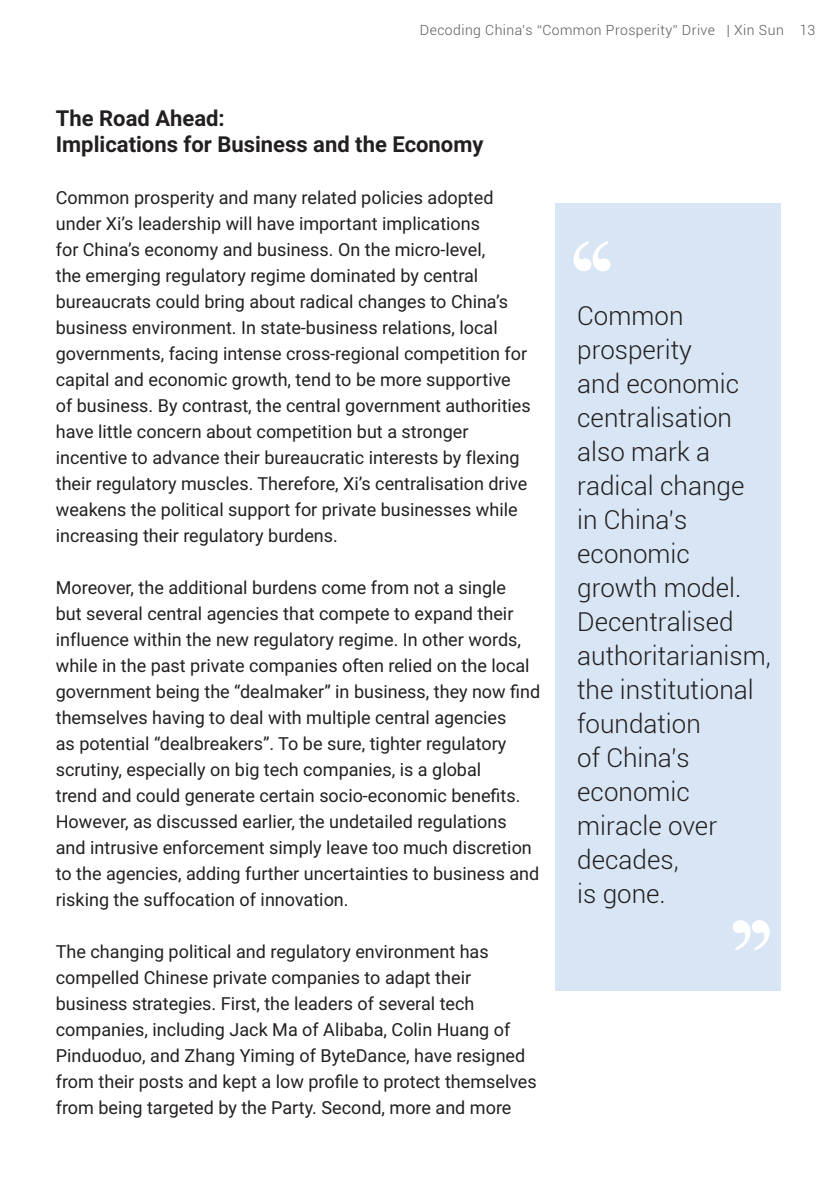
<style>
.page{position:relative;width:840px;height:1191px;background:#fff}
.page>*{position:absolute;margin:0;border:0;box-sizing:border-box;transform-origin:0 0}
.t1{font:120px "Times New Roman";color:#fff}
.t2{font:300 26px/34px "Roboto";color:#231f20}
.t3{font:700 22px/26.4px "Roboto";color:#231f20}
.t4{font:18px/26px "Roboto";color:#231f20}
.t5{font:300 14px "Roboto";letter-spacing:.03em;color:#57585a}
</style>
<div class="page">
<div style="left:554px;top:203px;width:226px;height:787px;background:#d7e5f4"></div>
<p class="t5" style="left:419px;top:20px;width:397px">Decoding China’s “Common Prosperity” Drive | Xin Sun 13</p>
<p class="t3" style="left:56px;top:104px;width:429px">The Road Ahead:<br>Implications for Business and the Economy</p>
<p class="t4" style="left:56px;top:184px;width:476px">Common prosperity and many related policies adopted under Xi’s leadership will have important implications<br>for China’s economy and business. On the micro-level,<br>the emerging regulatory regime dominated by central bureaucrats could bring about radical changes to China’s business environment. In state-business relations, local governments, facing intense cross-regional competition for capital and economic growth, tend to be more supportive of business. By contrast, the central government authorities have little concern about competition but a stronger incentive to advance their bureaucratic interests by flexing their regulatory muscles. Therefore, Xi’s centralisation drive weakens the political support for private businesses while increasing their regulatory burdens.</p>
<p class="t4" style="left:56px;top:574px;width:485px">Moreover, the additional burdens come from not a single<br>but several central agencies that compete to expand their influence within the new regulatory regime. In other words, while in the past private companies often relied on the local government being the “dealmaker” in business, they now find themselves having to deal with multiple central agencies<br>as potential “dealbreakers”. To be sure, tighter regulatory scrutiny, especially on big tech companies, is a global<br>trend and could generate certain socio-economic benefits.<br>However, as discussed earlier, the undetailed regulations and intrusive enforcement simply leave too much discretion to the agencies, adding further uncertainties to business and risking the suffocation of innovation.</p>
<p class="t4" style="left:56px;top:937px;width:482px">The changing political and regulatory environment has compelled Chinese private companies to adapt their business strategies. First, the leaders of several tech companies, including Jack Ma of Alibaba, Colin Huang of Pinduoduo, and Zhang Yiming of ByteDance, have resigned from their posts and kept a low profile to protect themselves from being targeted by the Party. Second, more and more</p>
<h1 class="t1" style="left:562px;top:197px;width:61px">‘‘</h1>
<h2 class="t2" style="left:577px;top:298px;width:195px">Common prosperity<br>and economic centralisation also mark a radical change in China’s economic growth model.<br>Decentralised authoritarianism, the institutional foundation<br>of China’s economic miracle over decades,<br>is gone.</h2>
<h1 class="t1" style="left:780px;top:994px;width:61px;rotate:-180deg">‘‘</h1>
</div>
